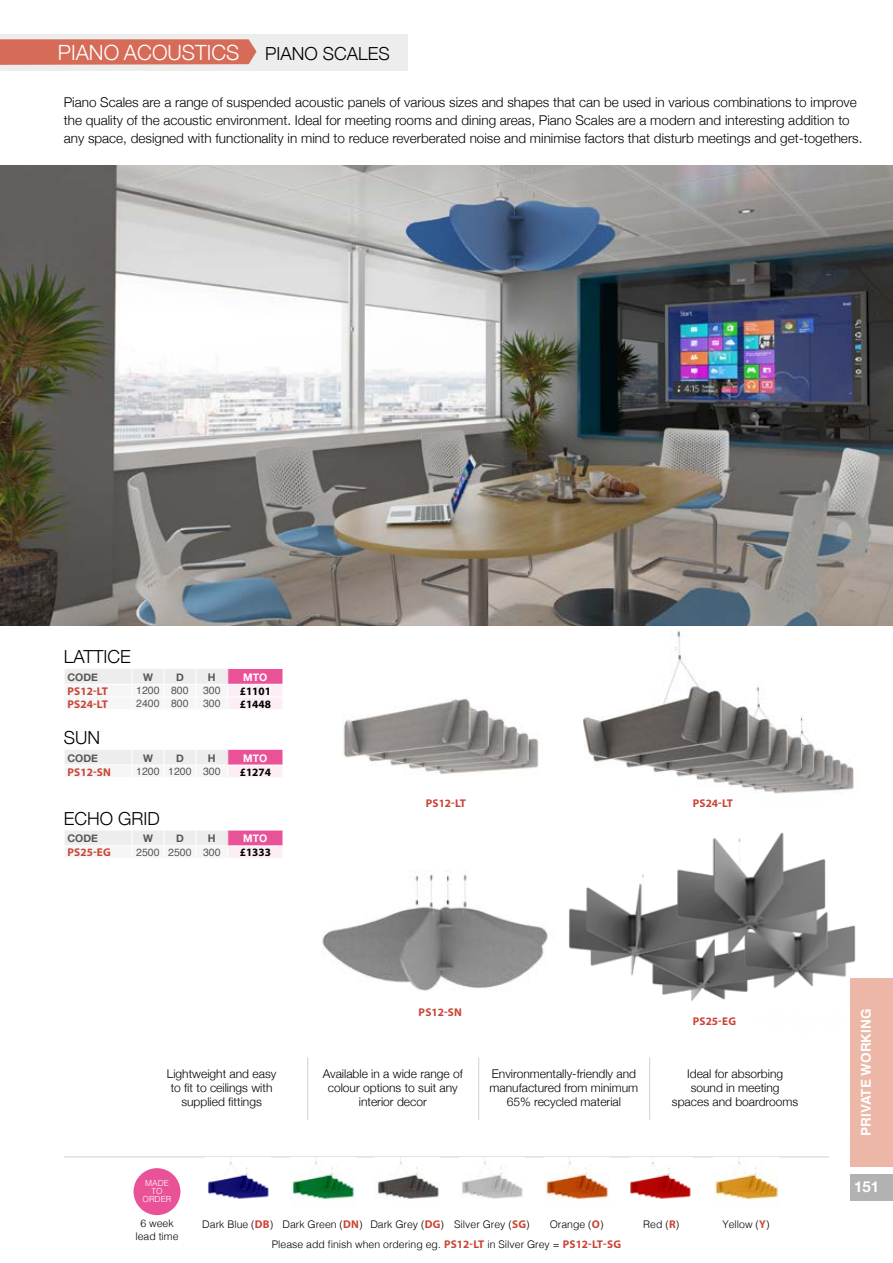
<style>
.page{position:relative;width:893px;height:1263px;background:#fff}
.page>*{position:absolute;margin:0;border:0;box-sizing:border-box;transform-origin:0 0}
.t1{font:300 21px "Helvetica Neue";color:#fff}
.t2{font:300 18px "Helvetica Neue";color:#000}
.t3{font:700 15px "Helvetica Neue";color:#fff}
.t4{font:300 13.5px/18px "Helvetica Neue";color:#000}
.t5{font:700 13.5px "Helvetica";color:#fff}
.t6{font:300 12px/14.4px "Helvetica Neue";color:#000;text-align:center}
.t7{font:700 11.25px "Myriad Pro";letter-spacing:.01em;color:#cb4537}
.t8{font:700 11.25px "Myriad Pro";color:#000}
.t9{font:300 10.5px "Helvetica";color:#000}
.t10{font:10.5px "Helvetica";color:#575756}
.t11{font:700 10.5px "Helvetica Neue";color:#575756}
.t12{font:700 10.5px "Helvetica Neue";color:#fff}
.t13{font:300 8.4px/8.4px "Helvetica";color:#fff;text-align:center}
.s1{font-size:18px;color:#000}
.s2{font-family:"Myriad Pro";font-weight:700;font-size:11.25px;color:#cb4537}
</style>
<div class="page">
<img style="left:567px;top:625px;width:298px;height:169px">
<img style="left:335px;top:625px;width:218px;height:149px">
<img style="left:569px;top:832px;width:287px;height:169px">
<hr style="left:649px;top:1057px;width:1px;height:63px;background:#d0d0d0">
<hr style="left:478px;top:1057px;width:1px;height:63px;background:#d0d0d0">
<hr style="left:307px;top:1057px;width:1px;height:63px;background:#d0d0d0">
<svg style="left:65px;top:668px;width:218px;height:41px"></svg>
<div style="left:228px;top:830px;width:55px;height:16px;background:#ea5297"></div>
<div style="left:228px;top:846px;width:55px;height:12px;background:#fdeef6"></div>
<hr style="left:228px;top:830px;width:55px;height:1px;background:#fff">
<hr style="left:228px;top:845px;width:55px;height:1px;background:#fff">
<svg style="left:65px;top:830px;width:163px;height:16px"></svg>
<div style="left:228px;top:749px;width:55px;height:16px;background:#ea5297"></div>
<div style="left:228px;top:765px;width:55px;height:13px;background:#fdeef6"></div>
<hr style="left:228px;top:749px;width:55px;height:1px;background:#fff">
<hr style="left:228px;top:765px;width:55px;height:1px;background:#fff">
<hr style="left:228px;top:777px;width:55px;height:1px;background:#fff">
<svg style="left:65px;top:749px;width:163px;height:16px"></svg>
<img style="left:322px;top:871px;width:226px;height:120px">
<img style="left:0;top:166px;width:893px;height:459px">
<hr style="left:64px;top:1157px;width:765px;height:1px;background:#d0d0d0">
<div style="left:0;top:34px;width:407px;height:36px;background:#ededed"></div>
<svg style="left:0;top:39px;width:257px;height:26px;background:#d7725f"></svg>
<img style="left:205px;top:1157px;width:65px;height:42px">
<img style="left:290px;top:1157px;width:65px;height:43px">
<img style="left:375px;top:1157px;width:65px;height:42px">
<img style="left:459px;top:1157px;width:65px;height:42px">
<img style="left:544px;top:1157px;width:65px;height:43px">
<img style="left:630px;top:1157px;width:62px;height:42px">
<img style="left:713px;top:1157px;width:65px;height:49px">
<div style="left:134px;top:1168px;width:46px;height:47px;background:#ea5297;border-radius:50%"></div>
<div style="left:850px;top:978px;width:43px;height:189px;background:#ecb7a6"></div>
<div style="left:850px;top:1174px;width:43px;height:26px;background:#b3b2b2"></div>
<h1 class="t1" style="left:58px;top:35px;width:333px">PIANO ACOUSTICS <span class="s1">PIANO SCALES</span></h1>
<p class="t4" style="left:64px;top:92px;width:800px">Piano Scales are a range of suspended acoustic panels of various sizes and shapes that can be used in various combinations to improve the quality of the acoustic environment. Ideal for meeting rooms and dining areas, Piano Scales are a modern and interesting addition to any space, designed with functionality in mind to reduce reverberated noise and minimise factors that disturb meetings and get-togethers.</p>
<h2 class="t2" style="left:64px;top:642px;width:69px">LATTICE</h2>
<p class="t11" style="left:67px;top:669px;width:32px">CODE</p>
<p class="t11" style="left:143px;top:669px;width:11px">W</p>
<p class="t11" style="left:176px;top:669px;width:9px">D</p>
<p class="t11" style="left:208px;top:669px;width:9px">H</p>
<p class="t12" style="left:243px;top:669px;width:26px">MTO</p>
<p class="t7" style="left:68px;top:684px;width:42px">PS12-LT</p>
<p class="t10" style="left:136px;top:682px;width:54px">1200 800</p>
<p class="t10" style="left:203px;top:682px;width:19px">300</p>
<p class="t8" style="left:240px;top:684px;width:33px">£1101</p>
<p class="t7" style="left:68px;top:696px;width:42px">PS24-LT</p>
<p class="t10" style="left:136px;top:695px;width:54px">2400 800</p>
<p class="t10" style="left:203px;top:695px;width:19px">300</p>
<p class="t8" style="left:240px;top:696px;width:33px">£1448</p>
<h2 class="t2" style="left:64px;top:723px;width:38px">SUN</h2>
<p class="t11" style="left:67px;top:750px;width:32px">CODE</p>
<p class="t11" style="left:143px;top:750px;width:11px">W</p>
<p class="t11" style="left:176px;top:750px;width:9px">D</p>
<p class="t11" style="left:208px;top:750px;width:9px">H</p>
<p class="t12" style="left:243px;top:750px;width:26px">MTO</p>
<p class="t7" style="left:68px;top:764px;width:45px">PS12-SN</p>
<p class="t10" style="left:136px;top:763px;width:86px">1200 1200 300</p>
<p class="t8" style="left:240px;top:764px;width:33px">£1274</p>
<h2 class="t2" style="left:64px;top:804px;width:98px">ECHO GRID</h2>
<p class="t11" style="left:67px;top:830px;width:32px">CODE</p>
<p class="t11" style="left:143px;top:830px;width:11px">W</p>
<p class="t11" style="left:176px;top:830px;width:9px">D</p>
<p class="t11" style="left:208px;top:830px;width:9px">H</p>
<p class="t12" style="left:243px;top:830px;width:26px">MTO</p>
<p class="t7" style="left:68px;top:845px;width:45px">PS25-EG</p>
<p class="t10" style="left:136px;top:844px;width:86px">2500 2500 300</p>
<p class="t8" style="left:240px;top:845px;width:33px">£1333</p>
<p class="t7" style="left:426px;top:796px;width:42px">PS12-LT</p>
<p class="t7" style="left:693px;top:796px;width:42px">PS24-LT</p>
<p class="t6" style="left:167px;top:1065px;width:111px">Lightweight and easy to fit to ceilings with supplied fittings</p>
<p class="t13" style="left:143px;top:1178px;width:30px">MADE<br>TO<br>ORDER</p>
<p class="t7" style="left:419px;top:1005px;width:45px">PS12-SN</p>
<p class="t7" style="left:693px;top:1014px;width:45px">PS25-EG</p>
<p class="t6" style="left:323px;top:1065px;width:142px">Available in a wide range of colour options to suit any interior decor</p>
<p class="t6" style="left:672px;top:1065px;width:128px">Ideal for absorbing sound in meeting spaces and boardrooms</p>
<p class="t6" style="left:490px;top:1065px;width:150px">Environmentally-friendly and manufactured from minimum<br>65% recycled material</p>
<p class="t9" style="left:140px;top:1214px;width:35px">6 week</p>
<p class="t9" style="left:202px;top:1215px;width:329px">Dark Blue (<span class="s2">DB</span>) Dark Green (<span class="s2">DN</span>) Dark Grey (<span class="s2">DG</span>) Silver Grey (<span class="s2">SG</span>)</p>
<p class="t9" style="left:550px;top:1215px;width:55px">Orange (<span class="s2">O</span>)</p>
<p class="t9" style="left:643px;top:1215px;width:38px">Red (<span class="s2">R</span>)</p>
<p class="t9" style="left:722px;top:1215px;width:49px">Yellow (<span class="s2">Y</span>)</p>
<p class="t9" style="left:135px;top:1227px;width:45px">lead time</p>
<p class="t9" style="left:272px;top:1235px;width:351px">Please add finish when ordering eg. <span class="s2">PS12-LT</span> in Silver Grey = <span class="s2">PS12-LT-SG</span></p>
<p class="t5" style="left:855px;top:1136px;width:129px;rotate:-90deg">PRIVATE WORKING</p>
<p class="t3" style="left:854px;top:1174px;width:27px">151</p>
</div>
